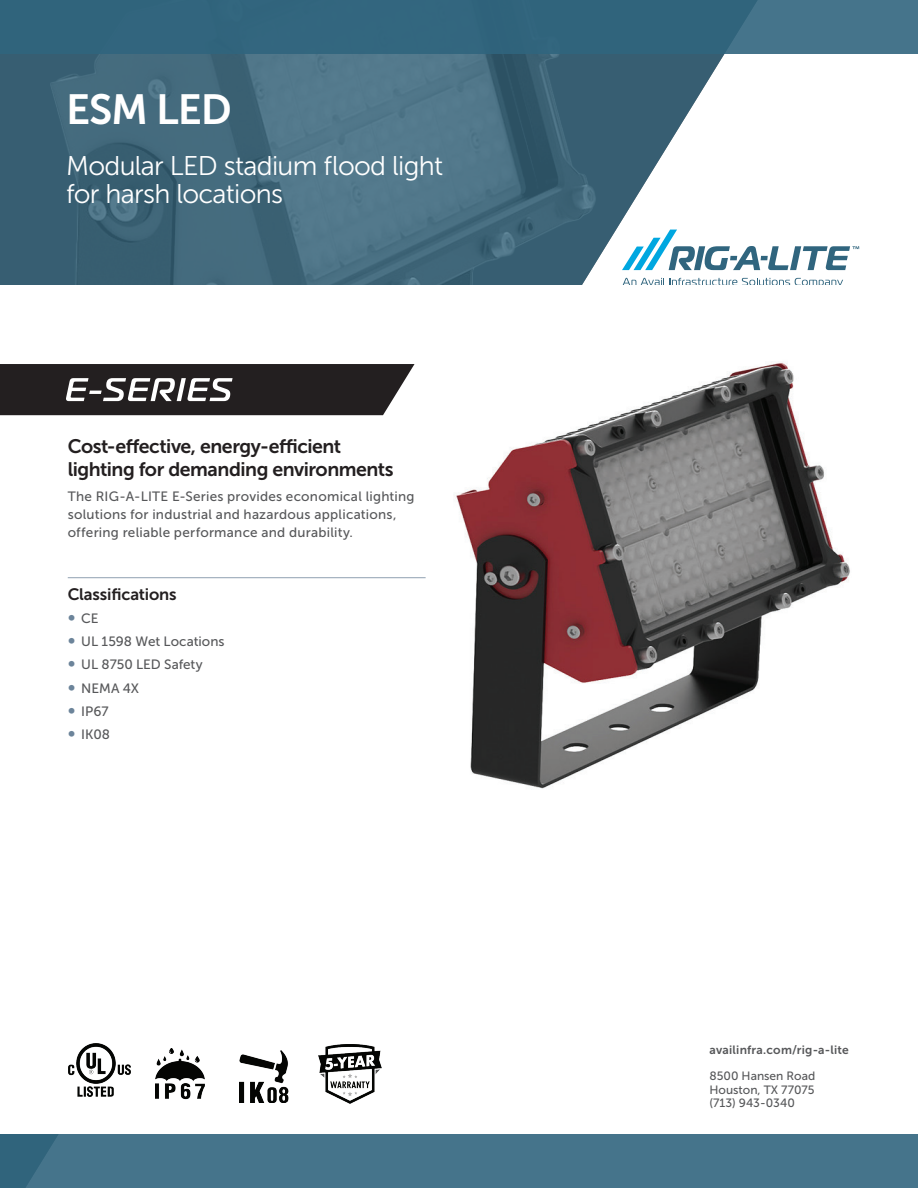
<style>
.page{position:relative;width:918px;height:1188px;background:#fff}
.page>*{position:absolute;margin:0;border:0;box-sizing:border-box;transform-origin:0 0}
.t1{font:42px "Museo Sans 700";letter-spacing:-.025em;color:#fff}
.t2{font:27px/28.5px "Museo Sans 300";letter-spacing:-.025em;color:#fff}
.t3{font:19.5px/22.5px "Museo Sans 700";letter-spacing:-.025em;color:#231f20}
.t4{font:16.5px "Museo Sans 700";letter-spacing:-.01em;color:#231f20}
.t5{font:13.5px/18px "Museo Sans 500";letter-spacing:.02em;color:#57585a}
.t6{font:13.5px/23.2px "Museo Sans 500";color:#57585a}
.t7{font:12px/13.5px "Museo Sans 500";color:#57585a;text-align:justify}
.t8{font:12px "Museo Sans 700";letter-spacing:.02em;color:#57585a}
.s1{font-family:"Museo Sans 700";font-size:15px;color:#6c849a}
</style>
<div class="page">
<svg style="left:0;top:54px;width:760px;height:231px;background:#567889"></svg>
<div style="left:0;top:0;width:918px;height:54px;background:linear-gradient(to right,#2c617a,#3e6f86)"></div>
<svg style="left:622px;top:278px;width:221px;height:7px"></svg>
<svg style="left:622px;top:230px;width:237px;height:40px"></svg>
<img style="left:454px;top:362px;width:396px;height:427px">
<div style="left:0;top:1134px;width:918px;height:54px;background:#45748b"></div>
<svg style="left:0;top:364px;width:415px;height:51px;background:#3b3738"></svg>
<hr style="left:68px;top:577px;width:358px;height:1px;background:#90a0b1">
<img style="left:68px;top:1044px;width:63px;height:53px">
<img style="left:156px;top:1048px;width:49px;height:52px">
<img style="left:318px;top:1045px;width:63px;height:59px">
<img style="left:240px;top:1051px;width:49px;height:51px">
<h1 class="t1" style="left:66px;top:86px;width:168px">ESM LED</h1>
<h2 class="t2" style="left:66px;top:152px;width:379px">Modular LED stadium flood light for harsh locations</h2>
<h3 class="t3" style="left:68px;top:435px;width:327px">Cost-effective, energy-efficient lighting for demanding environments</h3>
<p class="t5" style="left:68px;top:487px;width:348px">The RIG-A-LITE E-Series provides economical lighting solutions for industrial and hazardous applications, offering reliable performance and durability.</p>
<p class="t4" style="left:68px;top:585px;width:110px">Classifications</p>
<p class="t6" style="left:68px;top:607px;width:158px"><span class="s1">∞</span> CE<br><span class="s1">∞</span> UL 1598 Wet Locations <span class="s1">∞</span> UL 8750 LED Safety<br><span class="s1">∞</span> NEMA 4X<br><span class="s1">∞</span> IP67<br><span class="s1">∞</span> IK08</p>
<p class="t8" style="left:710px;top:1044px;width:141px">availinfra.com/rig-a-lite</p>
<p class="t7" style="left:710px;top:1069px;width:107px">8500 Hansen Road Houston, TX 77075 (713) 943-0340</p>
</div>
